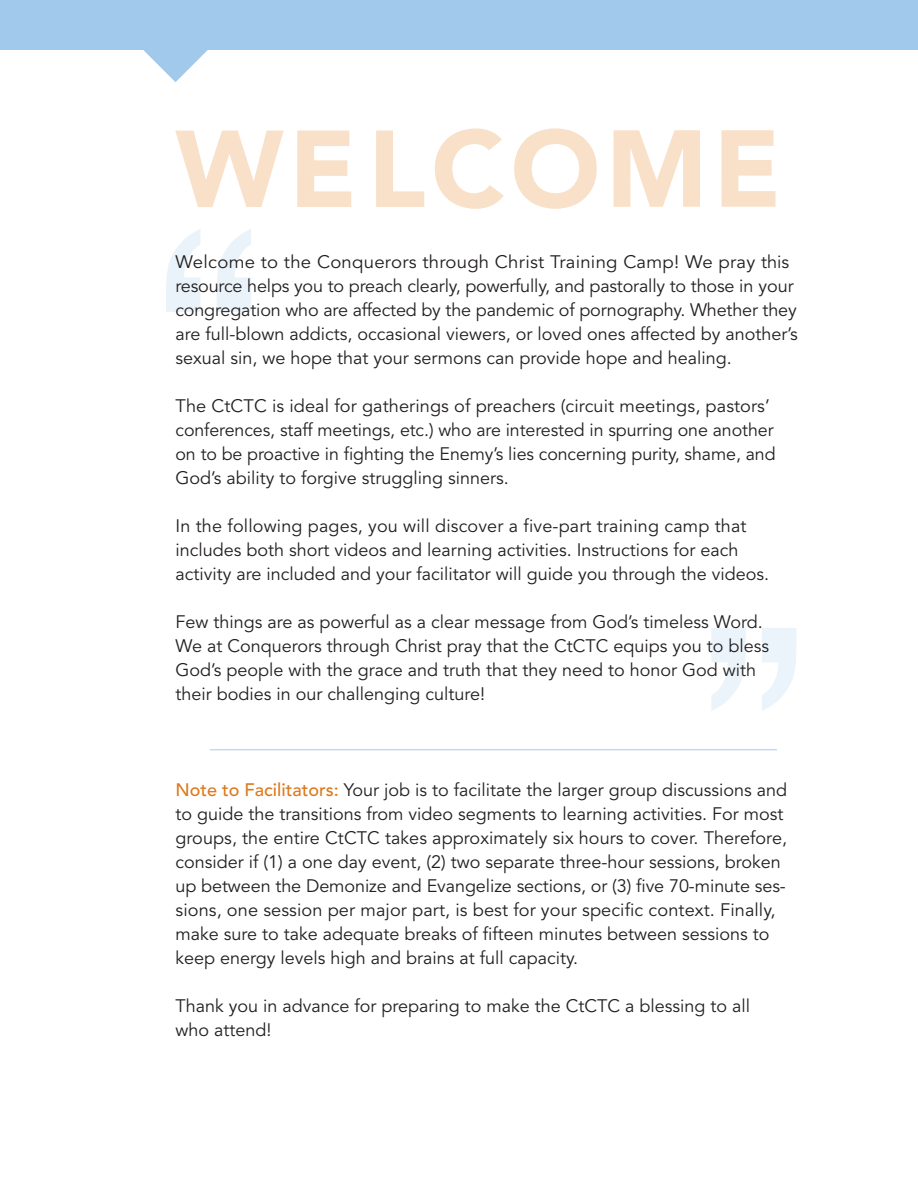
<style>
.page{position:relative;width:918px;height:1188px;background:#fff}
.page>*{position:absolute;margin:0;border:0;box-sizing:border-box;transform-origin:0 0}
.t1{font:266.85px "Geneva";color:#ebf4fa}
.t2{font:266.85px "Geneva";color:#eaf3fa}
.t3{font:900 108px "Avenir";letter-spacing:.05em;color:#f9e0c8}
.t4{font:18px/24px "Avenir";color:#231f20}
.t5{font:18px "Avenir";color:#a0c9eb}
.s1{font-weight:500;color:#de791b}
</style>
<div class="page">
<div style="left:0;top:0;width:918px;height:50px;background:#a0c9eb"></div>
<svg style="left:143px;top:50px;width:65px;height:32px"></svg>
<h2 class="t3" style="left:176px;top:77px;width:607px">WELCOME</h2>
<h1 class="t2" style="left:143px;top:191px;width:133px">“</h1>
<p class="t4" style="left:176px;top:250px;width:624px">Welcome to the Conquerors through Christ Training Camp! We pray this resource helps you to preach clearly, powerfully, and pastorally to those in your congregation who are affected by the pandemic of pornography. Whether they are full-blown addicts, occasional viewers, or loved ones affected by another’s sexual sin, we hope that your sermons can provide hope and healing.</p>
<p class="t4" style="left:176px;top:394px;width:602px">The CtCTC is ideal for gatherings of preachers (circuit meetings, pastors’ conferences, staff meetings, etc.) who are interested in spurring one another on to be proactive in fighting the Enemy’s lies concerning purity, shame, and God’s ability to forgive struggling sinners.</p>
<p class="t4" style="left:176px;top:514px;width:595px">In the following pages, you will discover a five-part training camp that includes both short videos and learning activities. Instructions for each activity are included and your facilitator will guide you through the videos.</p>
<p class="t4" style="left:176px;top:610px;width:595px">Few things are as powerful as a clear message from God’s timeless Word.<br>We at Conquerors through Christ pray that the CtCTC equips you to bless God’s people with the grace and truth that they need to honor God with their bodies in our challenging culture!</p>
<h1 class="t1" style="left:688px;top:590px;width:133px">”</h1>
<p class="t5" style="left:210px;top:731px;width:569px">_______________________________________________________________</p>
<p class="t4" style="left:176px;top:778px;width:613px"><span class="s1">Note to Facilitators:</span> Your job is to facilitate the larger group discussions and to guide the transitions from video segments to learning activities. For most groups, the entire CtCTC takes approximately six hours to cover. Therefore, consider if (1) a one day event, (2) two separate three-hour sessions, broken up between the Demonize and Evangelize sections, or (3) five 70-minute ses&shy;sions, one session per major part, is best for your specific context. Finally, make sure to take adequate breaks of fifteen minutes between sessions to keep energy levels high and brains at full capacity.</p>
<p class="t4" style="left:176px;top:994px;width:576px">Thank you in advance for preparing to make the CtCTC a blessing to all who attend!</p>
</div>
